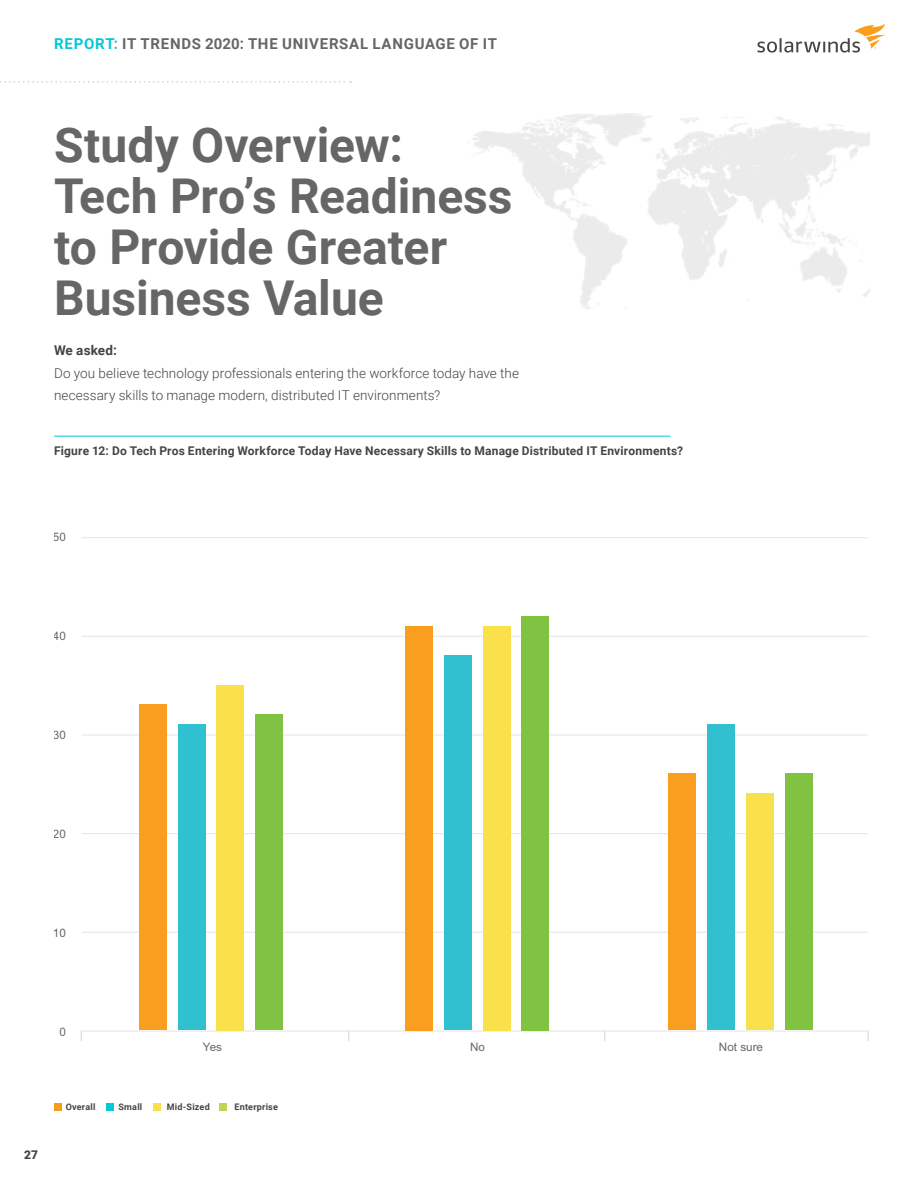
<style>
.page{position:relative;width:918px;height:1188px;background:#fff}
.page>*{position:absolute;margin:0;border:0;box-sizing:border-box;transform-origin:0 0}
.t1{font:700 48px/51px "Roboto";color:#666}
.t2{font:700 15px "Roboto";letter-spacing:.05em;color:#666}
.t3{font:300 13.5px/22.5px "Roboto";letter-spacing:.005em;color:#444}
.t4{font:700 13.5px "Roboto";letter-spacing:.01em;color:#444}
.t5{font:700 12px "Roboto";letter-spacing:.015em;color:#444}
.t6{font:900 12px "Roboto";color:#444}
.t7{font:11.7px "Arial";color:#666767}
.t8{font:700 9px "Roboto";letter-spacing:.025em;color:#444}
.s1{color:#04c9d7}
</style>
<div class="page">
<hr style="left:54px;top:436px;width:617px;height:1px;background:#04c9d7">
<div style="left:54px;top:1103px;width:8px;height:8px;background:#f99d1c"></div>
<div style="left:106px;top:1103px;width:8px;height:8px;background:#04c9d7"></div>
<div style="left:153px;top:1103px;width:8px;height:8px;background:#fbe04b"></div>
<div style="left:219px;top:1103px;width:8px;height:8px;background:#b8d757"></div>
<hr style="left:82px;top:1031px;width:786px;height:1px;background:#e6e6e6">
<hr style="left:82px;top:932px;width:786px;height:1px;background:#e6e6e6">
<hr style="left:82px;top:833px;width:786px;height:1px;background:#e6e6e6">
<hr style="left:82px;top:734px;width:786px;height:2px;background:#e6e6e6">
<hr style="left:82px;top:636px;width:786px;height:1px;background:#e6e6e6">
<hr style="left:82px;top:537px;width:786px;height:1px;background:#e6e6e6">
<hr style="left:82px;top:496px;width:786px;height:1px;background:#e6e6e6">
<div style="left:255px;top:715px;width:28px;height:315px;background:#80c342"></div>
<div style="left:217px;top:685px;width:27px;height:345px;background:#fae04b"></div>
<div style="left:178px;top:724px;width:27px;height:306px;background:#31c0d0"></div>
<div style="left:139px;top:705px;width:28px;height:325px;background:#f99e1e"></div>
<div style="left:521px;top:616px;width:28px;height:414px;background:#80c342"></div>
<div style="left:483px;top:626px;width:27px;height:404px;background:#fae04b"></div>
<div style="left:444px;top:655px;width:28px;height:375px;background:#31c0d0"></div>
<div style="left:406px;top:626px;width:27px;height:404px;background:#f99e1e"></div>
<div style="left:786px;top:774px;width:27px;height:256px;background:#80c342"></div>
<div style="left:747px;top:794px;width:27px;height:236px;background:#fae04b"></div>
<div style="left:708px;top:724px;width:27px;height:306px;background:#31c0d0"></div>
<div style="left:669px;top:774px;width:27px;height:256px;background:#f99e1e"></div>
<svg style="left:757px;top:23px;width:129px;height:30px"></svg>
<svg style="left:0;top:81px;width:351px;height:2px"></svg>
<p class="t2" style="left:54px;top:33px;width:444px"><span class="s1">REPORT:</span> IT TRENDS 2020: THE UNIVERSAL LANGUAGE OF IT</p>
<h1 class="t1" style="left:54px;top:117px;width:460px">Study Overview:<br>Tech Pro’s Readiness to Provide Greater<br>Business Value</h1>
<p class="t4" style="left:54px;top:341px;width:64px">We asked:</p>
<p class="t3" style="left:54px;top:361px;width:467px">Do you believe technology professionals entering the workforce today have the necessary skills to manage modern, distributed IT environments?</p>
<p class="t5" style="left:54px;top:443px;width:631px">Figure 12: Do Tech Pros Entering Workforce Today Have Necessary Skills to Manage Distributed IT Environments?</p>
<p class="t7" style="left:53px;top:529px;width:14px">50</p>
<p class="t7" style="left:53px;top:628px;width:14px">40</p>
<p class="t7" style="left:53px;top:727px;width:14px">30</p>
<p class="t7" style="left:53px;top:826px;width:14px">20</p>
<p class="t7" style="left:53px;top:925px;width:14px">10</p>
<p class="t6" style="left:24px;top:1147px;width:15px">27</p>
<p class="t7" style="left:59px;top:1024px;width:8px">0</p>
<p class="t7" style="left:203px;top:1039px;width:21px">Yes</p>
<p class="t7" style="left:470px;top:1039px;width:16px">No</p>
<p class="t7" style="left:719px;top:1039px;width:46px">Not sure</p>
<p class="t8" style="left:66px;top:1101px;width:31px">Overall</p>
<p class="t8" style="left:118px;top:1101px;width:25px">Small</p>
<p class="t8" style="left:167px;top:1101px;width:44px">Mid-Sized</p>
<p class="t8" style="left:234px;top:1101px;width:45px">Enterprise</p>
</div>
